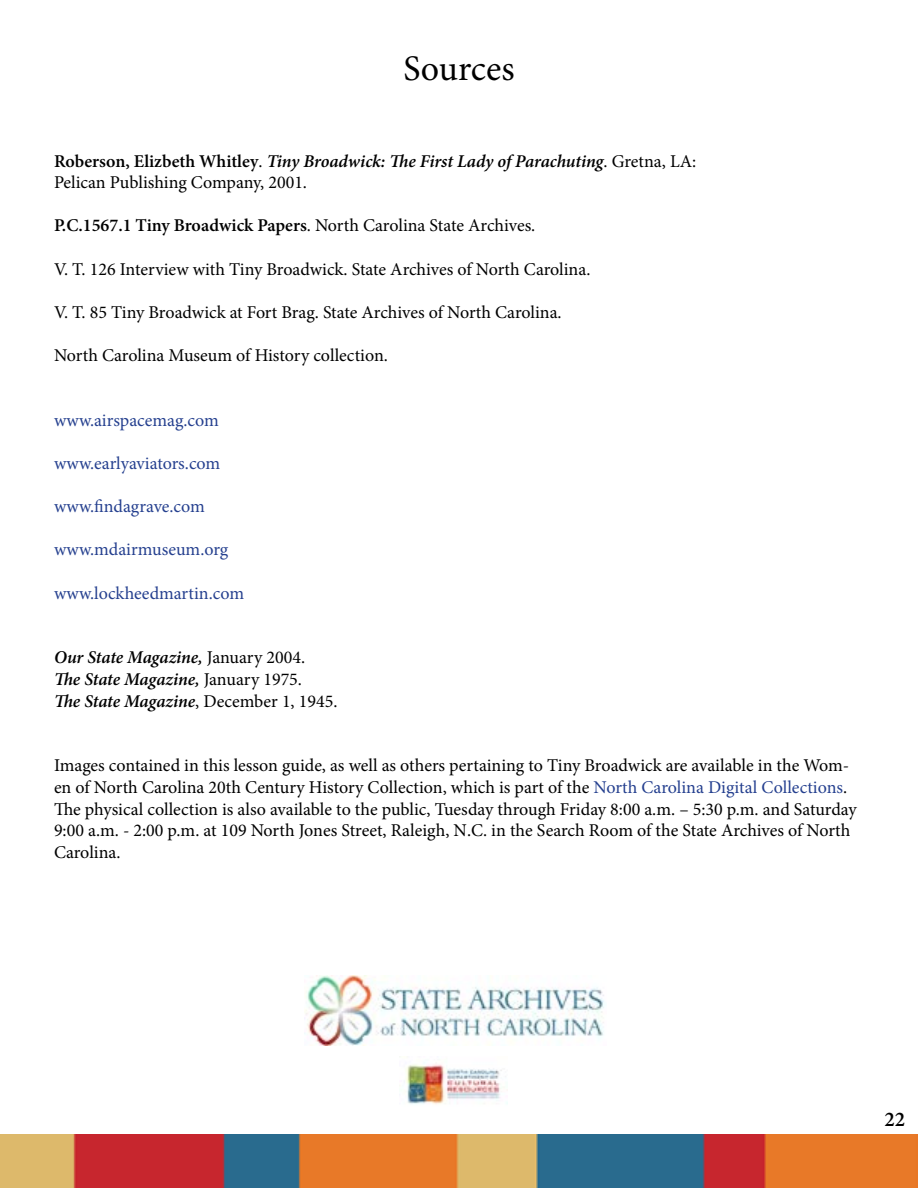
<style>
.page{position:relative;width:918px;height:1188px;background:#fff}
.page>*{position:absolute;margin:0;border:0;box-sizing:border-box;transform-origin:0 0}
.t1{font:36px "Minion Pro";color:#000}
.t2{font:600 21px "Minion Pro";color:#000}
.t3{font:18px/21.6px "Minion Pro";color:#000}
.t4{font:18px "Minion Pro";color:#25408f}
.t5{font:italic 600 18px/21.6px "Minion Pro";letter-spacing:-.01em;color:#000}
.t6{font:600 18px "Minion Pro";color:#000}
.s1{font-weight:600}
.s2{font-weight:600;font-style:italic}
.s3{font-weight:400}
.s4{font-weight:400;font-style:normal}
.s5{color:#25408f}
</style>
<div class="page">
<img style="left:0;top:1134px;width:918px;height:54px">
<img style="left:304px;top:976px;width:301px;height:70px">
<img style="left:406px;top:1062px;width:102px;height:43px">
<h1 class="t1" style="left:403px;top:45px;width:113px">Sources</h1>
<p class="t3" style="left:54px;top:150px;width:644px"><span class="s1">Roberson, Elizbeth Whitley</span>. <span class="s2">Tiny Broadwick: The First Lady of Parachuting</span>. Gretna, LA:<br>Pelican Publishing Company, 2001.</p>
<p class="t6" style="left:54px;top:213px;width:483px">P.C.1567.1 Tiny Broadwick Papers<span class="s3">. North Carolina State Archives.</span></p>
<p class="t3" style="left:54px;top:258px;width:538px">V. T. 126 Interview with Tiny Broadwick. State Archives of North Carolina.</p>
<p class="t3" style="left:54px;top:301px;width:509px">V. T. 85 Tiny Broadwick at Fort Brag. State Archives of North Carolina.</p>
<p class="t3" style="left:54px;top:345px;width:336px">North Carolina Museum of History collection.</p>
<p class="t4" style="left:54px;top:408px;width:166px">www.airspacemag.com</p>
<p class="t4" style="left:54px;top:451px;width:168px">www.earlyaviators.com</p>
<p class="t4" style="left:54px;top:494px;width:152px">www.findagrave.com</p>
<p class="t4" style="left:54px;top:538px;width:176px">www.mdairmuseum.org</p>
<p class="t4" style="left:54px;top:581px;width:192px">www.lockheedmartin.com</p>
<p class="t5" style="left:54px;top:647px;width:285px">Our State Magazine, <span class="s4">January 2004.<br></span>The State Magazine, <span class="s4">January 1975.<br></span>The State Magazine<span class="s4">, December 1, 1945.</span></p>
<p class="t3" style="left:54px;top:755px;width:804px">Images contained in this lesson guide, as well as others pertaining to Tiny Broadwick are available in the Wom&shy;en of North Carolina 20th Century History Collection, which is part of the <span class="s5">North Carolina Digital Collections</span>.<br>The physical collection is also available to the public, Tuesday through Friday 8:00 a.m. – 5:30 p.m. and Saturday 9:00 a.m. - 2:00 p.m. at 109 North Jones Street, Raleigh, N.C. in the Search Room of the State Archives of North Carolina.</p>
<p class="t2" style="left:885px;top:1105px;width:22px">22</p>
</div>
